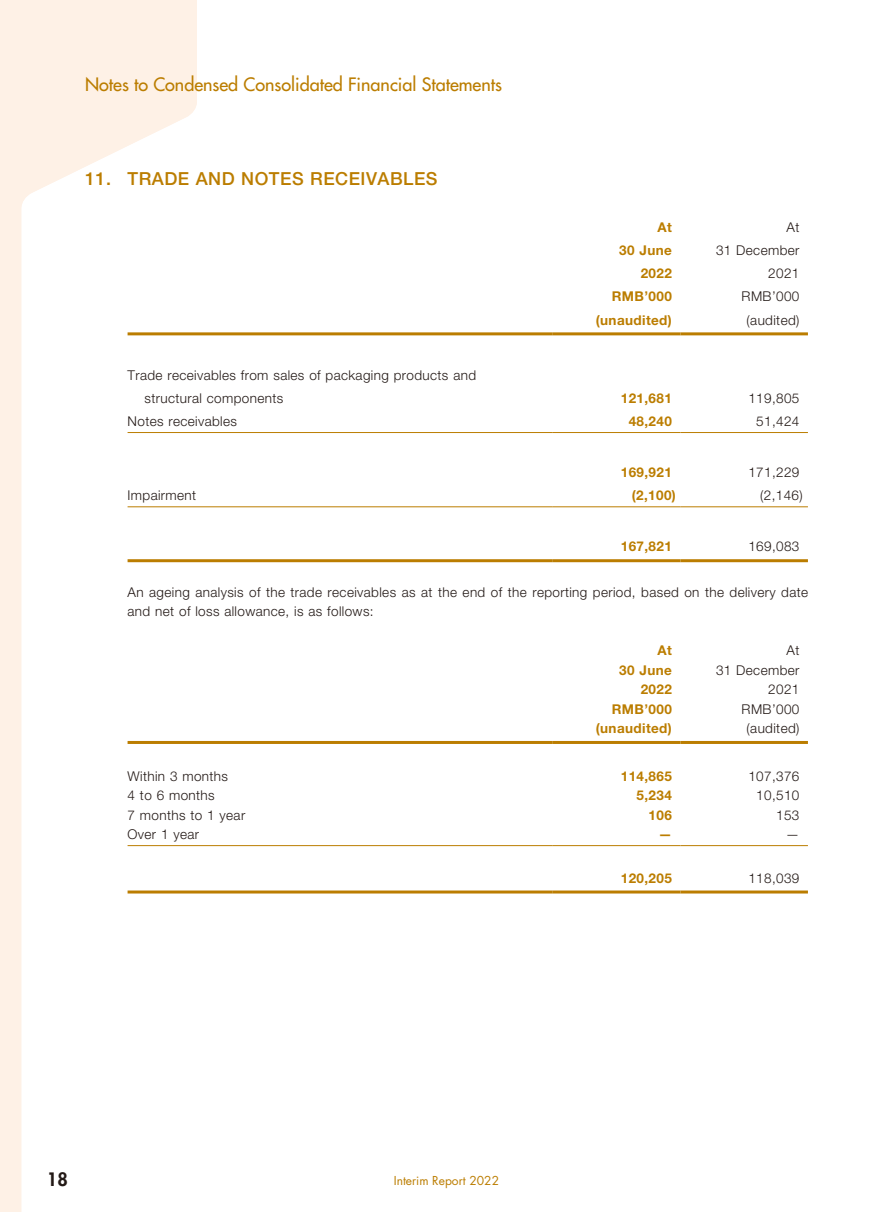
<style>
.page{position:relative;width:893px;height:1212px;background:#fff}
.page>*{position:absolute;margin:0;border:0;box-sizing:border-box;transform-origin:0 0}
.t1{font:500 18px "Futura Std";color:#bb7d00}
.t2{font:500 18px "Helvetica Neue LT Std";letter-spacing:.03em;color:#bb7d00}
.t3{font:800 18px "Futura Std";color:#231916}
.t4{font:300 13.5px/23.2px "Helvetica Neue LT Std";letter-spacing:.03em;color:#231916;text-align:right}
.t5{font:700 13.5px/23.2px "Helvetica Neue LT Std";letter-spacing:.03em;color:#bb7d00;text-align:right}
.t6{font:12px "Futura Std";color:#bb7d00}
</style>
<div class="page">
<svg style="left:0;top:0;width:197px;height:1212px"></svg>
<hr style="left:128px;top:332px;width:425px;height:3px;background:#bb7d00">
<hr style="left:553px;top:332px;width:127px;height:3px;background:#bb7d00">
<hr style="left:680px;top:332px;width:128px;height:3px;background:#bb7d00">
<hr style="left:128px;top:432px;width:425px;height:1px;background:#bb7d00">
<hr style="left:553px;top:432px;width:127px;height:1px;background:#bb7d00">
<hr style="left:680px;top:432px;width:128px;height:1px;background:#bb7d00">
<hr style="left:128px;top:506px;width:425px;height:1px;background:#bb7d00">
<hr style="left:553px;top:506px;width:127px;height:1px;background:#bb7d00">
<hr style="left:680px;top:506px;width:128px;height:1px;background:#bb7d00">
<hr style="left:128px;top:559px;width:425px;height:3px;background:#bb7d00">
<hr style="left:553px;top:559px;width:127px;height:3px;background:#bb7d00">
<hr style="left:680px;top:559px;width:128px;height:3px;background:#bb7d00">
<hr style="left:128px;top:741px;width:425px;height:3px;background:#bb7d00">
<hr style="left:553px;top:741px;width:127px;height:3px;background:#bb7d00">
<hr style="left:680px;top:741px;width:128px;height:3px;background:#bb7d00">
<hr style="left:128px;top:845px;width:425px;height:1px;background:#bb7d00">
<hr style="left:553px;top:845px;width:127px;height:1px;background:#bb7d00">
<hr style="left:680px;top:845px;width:128px;height:1px;background:#bb7d00">
<hr style="left:128px;top:890px;width:425px;height:3px;background:#bb7d00">
<hr style="left:553px;top:890px;width:127px;height:3px;background:#bb7d00">
<hr style="left:680px;top:890px;width:128px;height:3px;background:#bb7d00">
<h1 class="t1" style="left:85px;top:74px;width:419px">Notes to Condensed Consolidated Financial Statements</h1>
<h1 class="t2" style="left:85px;top:168px;width:354px">11. TRADE AND NOTES RECEIVABLES</h1>
<p class="t4" style="left:145px;top:363px;width:333px;text-align:left;text-indent:-17px">Trade receivables from sales of packaging products and structural components</p>
<p class="t5" style="left:619px;top:215px;width:54px">At<br>30 June<br>2022</p>
<p class="t4" style="left:716px;top:215px;width:85px">At<br>31 December<br>2021</p>
<p class="t5" style="left:612px;top:285px;width:62px">RMB’000</p>
<p class="t4" style="left:742px;top:285px;width:59px">RMB’000</p>
<p class="t5" style="left:596px;top:308px;width:78px">(unaudited)</p>
<p class="t4" style="left:747px;top:308px;width:54px">(audited)</p>
<p class="t5" style="left:621px;top:386px;width:53px">121,681</p>
<p class="t4" style="left:748px;top:386px;width:53px">119,805</p>
<p class="t4" style="left:128px;top:409px;width:111px">Notes receivables</p>
<p class="t5" style="left:629px;top:409px;width:45px">48,240</p>
<p class="t4" style="left:756px;top:409px;width:45px">51,424</p>
<p class="t5" style="left:621px;top:460px;width:53px">169,921</p>
<p class="t4" style="left:748px;top:460px;width:53px">171,229</p>
<p class="t4" style="left:128px;top:484px;width:70px">Impairment</p>
<p class="t5" style="left:632px;top:484px;width:46px">(2,100)</p>
<p class="t4" style="left:760px;top:484px;width:44px">(2,146)</p>
<p class="t5" style="left:621px;top:535px;width:53px">167,821</p>
<p class="t4" style="left:748px;top:535px;width:53px">169,083</p>
<p class="t4" style="left:128px;top:582px;width:682px;line-height:19.5px;text-align:left">An ageing analysis of the trade receivables as at the end of the reporting period, based on the delivery date and net of loss allowance, is as follows:</p>
<p class="t5" style="left:619px;top:640px;width:54px;line-height:19.5px">At<br>30 June<br>2022</p>
<p class="t4" style="left:716px;top:640px;width:85px;line-height:19.5px">At<br>31 December<br>2021</p>
<p class="t5" style="left:612px;top:697px;width:62px">RMB’000</p>
<p class="t4" style="left:742px;top:697px;width:59px">RMB’000</p>
<p class="t5" style="left:596px;top:716px;width:78px">(unaudited)</p>
<p class="t4" style="left:747px;top:716px;width:54px">(audited)</p>
<p class="t4" style="left:128px;top:764px;width:102px">Within 3 months</p>
<p class="t5" style="left:621px;top:764px;width:53px">114,865</p>
<p class="t4" style="left:748px;top:764px;width:53px">107,376</p>
<p class="t4" style="left:128px;top:783px;width:89px">4 to 6 months</p>
<p class="t5" style="left:637px;top:783px;width:37px">5,234</p>
<p class="t4" style="left:756px;top:783px;width:45px">10,510</p>
<p class="t4" style="left:128px;top:803px;width:119px">7 months to 1 year</p>
<p class="t5" style="left:649px;top:803px;width:25px">106</p>
<p class="t4" style="left:776px;top:803px;width:25px">153</p>
<p class="t4" style="left:128px;top:822px;width:73px">Over 1 year</p>
<p class="t5" style="left:658px;top:822px;width:15px">—</p>
<p class="t4" style="left:786px;top:822px;width:15px">—</p>
<p class="t5" style="left:621px;top:866px;width:53px">120,205</p>
<p class="t4" style="left:748px;top:866px;width:53px">118,039</p>
<h1 class="t3" style="left:47px;top:1168px;width:23px">18</h1>
<p class="t6" style="left:394px;top:1172px;width:107px">Interim Report 2022</p>
</div>
